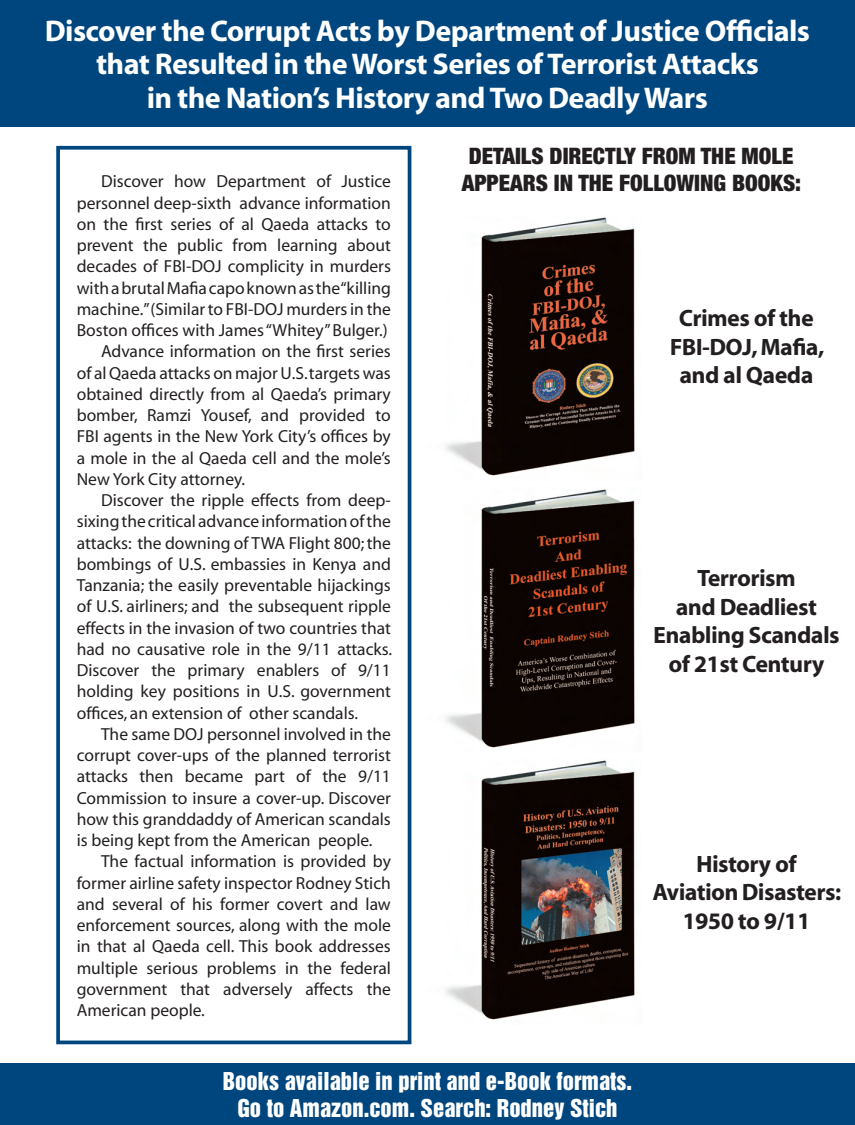
<style>
.page{position:relative;width:855px;height:1125px;background:#fff}
.page>*{position:absolute;margin:0;border:0;box-sizing:border-box;transform-origin:0 0}
.t1{font:30px/33.8px "Myriad Headline";color:#fff;text-align:center}
.t2{font:23.75px/28.5px "Myriad Headline";color:#231f20;text-align:center}
.t3{font:900 condensed 22.75px/26.2px "Helvetica Neue";color:#231f20;text-align:center}
.t4{font:22.5px/26.2px "Helvetica Inserat";color:#fff;text-align:center}
.t5{font:17.5px "Myriad";color:#231f20}
</style>
<div class="page">
<div style="left:0;top:1064px;width:855px;height:61px;background:#00467e"></div>
<div style="left:0;top:0;width:855px;height:126px;background:#00467e"></div>
<div style="left:56px;top:146px;width:355px;height:898px;border:4px solid #00467e"></div>
<img style="left:445px;top:217px;width:190px;height:259px">
<img style="left:445px;top:489px;width:190px;height:259px">
<img style="left:445px;top:760px;width:190px;height:260px">
<h1 class="t1" style="left:45px;top:15px;width:766px">Discover the Corrupt Acts by Department of Justice Officials that Resulted in the Worst Series of Terrorist Attacks<br>in the Nation’s History and Two Deadly Wars</h1>
<p class="t5" style="left:101px;top:173px;width:291px">Discover how Department of Justice</p>
<p class="t5" style="left:77px;top:194px;width:316px">personnel deep-sixth advance information</p>
<p class="t5" style="left:77px;top:215px;width:316px">on the first series of al Qaeda attacks to</p>
<p class="t5" style="left:77px;top:236px;width:316px">prevent the public from learning about</p>
<p class="t5" style="left:77px;top:258px;width:316px">decades of FBI-DOJ complicity in murders</p>
<p class="t5" style="left:77px;top:279px;width:316px">with a brutal Mafia capo known as the “killing</p>
<p class="t5" style="left:77px;top:300px;width:316px">machine.” (Similar to FBI-DOJ murders in the</p>
<p class="t5" style="left:77px;top:321px;width:312px">Boston offices with James “Whitey” Bulger.)</p>
<p class="t5" style="left:101px;top:343px;width:291px">Advance information on the first series</p>
<p class="t5" style="left:77px;top:364px;width:316px">of al Qaeda attacks on major U.S. targets was</p>
<p class="t5" style="left:77px;top:385px;width:316px">obtained directly from al Qaeda’s primary</p>
<p class="t5" style="left:77px;top:406px;width:316px">bomber, Ramzi Yousef, and provided to</p>
<p class="t5" style="left:77px;top:428px;width:316px">FBI agents in the New York City’s offices by</p>
<p class="t5" style="left:77px;top:449px;width:316px">a mole in the al Qaeda cell and the mole’s</p>
<p class="t5" style="left:77px;top:470px;width:170px">New York City attorney.</p>
<p class="t5" style="left:101px;top:491px;width:291px">Discover the ripple effects from deep-</p>
<p class="t5" style="left:77px;top:513px;width:316px">sixing the critical advance information of the</p>
<p class="t5" style="left:77px;top:534px;width:316px">attacks: the downing of TWA Flight 800; the</p>
<p class="t5" style="left:77px;top:555px;width:316px">bombings of U.S. embassies in Kenya and</p>
<p class="t5" style="left:77px;top:576px;width:316px">Tanzania; the easily preventable hijackings</p>
<p class="t5" style="left:77px;top:598px;width:316px">of U.S. airliners; and the subsequent ripple</p>
<p class="t5" style="left:77px;top:619px;width:316px">effects in the invasion of two countries that</p>
<p class="t5" style="left:77px;top:640px;width:317px">had no causative role in the 9/11 attacks.</p>
<p class="t5" style="left:77px;top:661px;width:316px">Discover the primary enablers of 9/11</p>
<p class="t5" style="left:77px;top:683px;width:316px">holding key positions in U.S. government</p>
<p class="t5" style="left:77px;top:704px;width:283px">offices, an extension of other scandals.</p>
<p class="t5" style="left:101px;top:725px;width:291px">The same DOJ personnel involved in the</p>
<p class="t5" style="left:77px;top:746px;width:316px">corrupt cover-ups of the planned terrorist</p>
<p class="t5" style="left:77px;top:768px;width:316px">attacks then became part of the 9/11</p>
<p class="t5" style="left:77px;top:789px;width:316px">Commission to insure a cover-up. Discover</p>
<p class="t5" style="left:77px;top:810px;width:316px">how this granddaddy of American scandals</p>
<p class="t5" style="left:77px;top:831px;width:297px">is being kept from the American people.</p>
<p class="t5" style="left:101px;top:853px;width:291px">The factual information is provided by</p>
<p class="t5" style="left:77px;top:874px;width:316px">former airline safety inspector Rodney Stich</p>
<p class="t5" style="left:77px;top:895px;width:316px">and several of his former covert and law</p>
<p class="t5" style="left:77px;top:916px;width:316px">enforcement sources, along with the mole</p>
<p class="t5" style="left:77px;top:938px;width:316px">in that al Qaeda cell. This book addresses</p>
<p class="t5" style="left:77px;top:959px;width:316px">multiple serious problems in the federal</p>
<p class="t5" style="left:77px;top:980px;width:316px">government that adversely affects the</p>
<p class="t5" style="left:77px;top:1001px;width:130px">American people.</p>
<h3 class="t3" style="left:462px;top:143px;width:341px">DETAILS DIRECTLY FROM THE MOLE<br>APPEARS IN THE FOLLOWING BOOKS:</h3>
<h2 class="t2" style="left:670px;top:305px;width:156px">Crimes of the<br>FBI-DOJ, Mafia, and al Qaeda</h2>
<h2 class="t2" style="left:653px;top:565px;width:188px">Terrorism<br>and Deadliest<br>Enabling Scandals of 21st Century</h2>
<h2 class="t2" style="left:653px;top:850px;width:190px">History of<br>Aviation Disasters:<br>1950 to 9/11</h2>
<p class="t4" style="left:223px;top:1068px;width:411px">Books available in print and e-Book formats.<br>Go to Amazon.com. Search: Rodney Stich</p>
</div>
